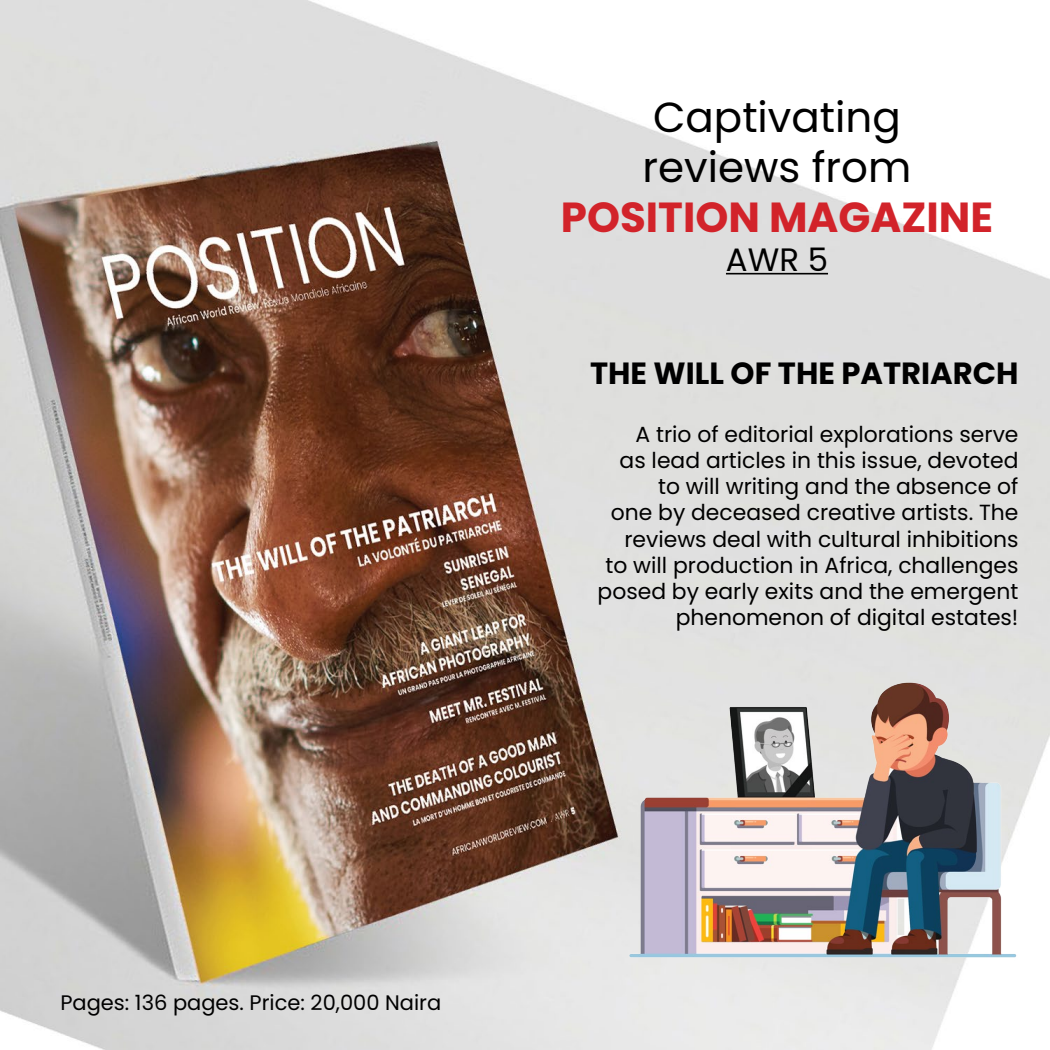
<style>
.page{position:relative;width:1050px;height:1050px;background:#fff}
.page>*{position:absolute;margin:0;border:0;box-sizing:border-box;transform-origin:0 0}
.t1{font:42px/50.4px "Poppins";color:#000}
.t2{font:700 42px "Poppins";color:#d2232a}
.t3{font:32.38px "Poppins";color:#000}
.t4{font:700 30.62px "Poppins";color:#000}
.t5{font:21.88px/26.2px "Poppins";color:#000;text-align:right}
.t6{font:21px "Poppins";color:#000}
</style>
<div class="page">
<img style="left:0;top:0;width:1050px;height:1050px">
<hr style="left:726px;top:273px;width:102px;height:1px;background:#000">
<img style="left:487px;top:640px;width:563px;height:339px">
<h1 class="t1" style="left:643px;top:92px;width:270px">Captivating reviews from</h1>
<h1 class="t2" style="left:561px;top:193px;width:434px">POSITION MAGAZINE</h1>
<h2 class="t3" style="left:726px;top:241px;width:104px">AWR 5</h2>
<h3 class="t4" style="left:590px;top:355px;width:430px">THE WILL OF THE PATRIARCH</h3>
<p class="t5" style="left:598px;top:421px;width:422px">A trio of editorial explorations serve<br>as lead articles in this issue, devoted to will writing and the absence of<br>one by deceased creative artists. The reviews deal with cultural inhibitions to will production in Africa, challenges posed by early exits and the emergent phenomenon of digital estates!</p>
<p class="t6" style="left:60px;top:990px;width:382px">Pages: 136 pages. Price: 20,000 Naira</p>
</div>
